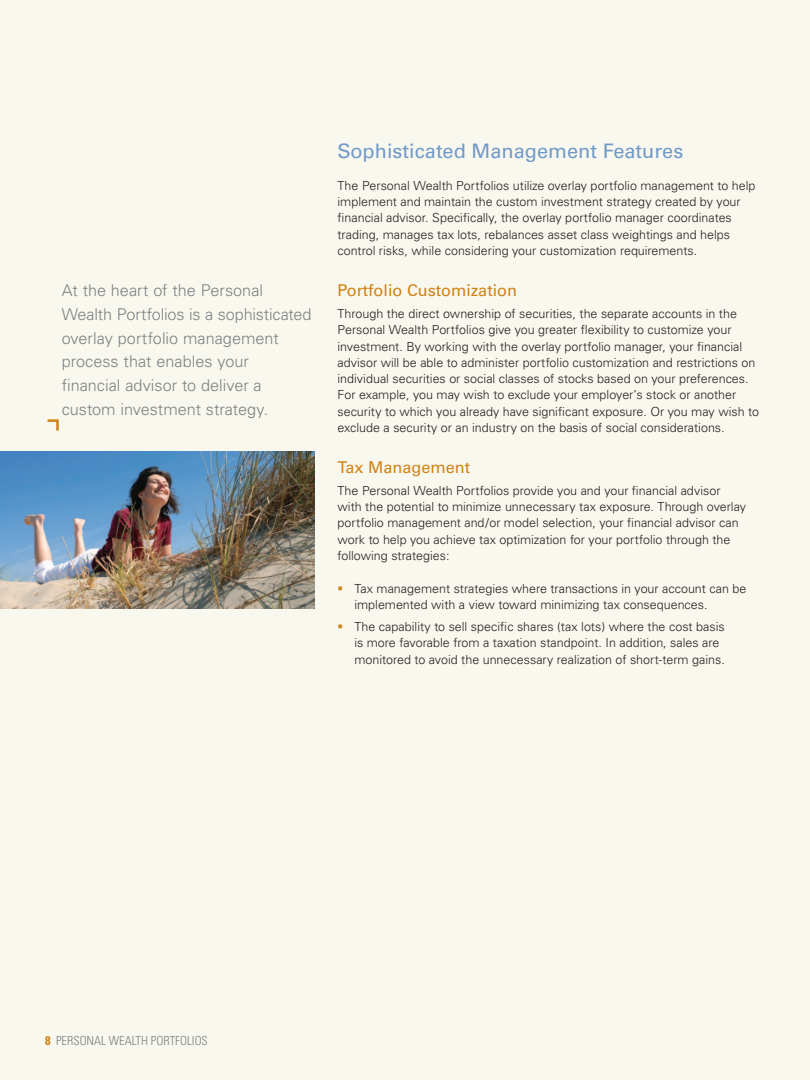
<style>
.page{position:relative;width:810px;height:1080px;background:#f9f8ef}
.page>*{position:absolute;margin:0;border:0;box-sizing:border-box;transform-origin:0 0}
.Headline{font:20px "Univers";color:#719ac7}
.t1{font:300 16.25px/23.8px "Univers";color:#808083}
.Subhead{font:16.25px "Univers";color:#d08315}
.Body_Copy{font:300 12.5px/16.2px "Univers";color:#231f20}
.Bullet_Level_1{font:300 12.5px/16.2px "Univers";color:#231f20}
.t2{font:300 condensed 12.5px "Univers";color:#808083}
.s1{font-weight:700;color:#d08315}
</style>
<div class="page">
<img style="left:0;top:451px;width:315px;height:158px">
<svg style="left:47px;top:419px;width:12px;height:12px"></svg>
<p class="t1" style="left:62px;top:278px;width:251px">At the heart of the Personal<br>Wealth Portfolios is a sophisticated overlay portfolio management process that enables your financial advisor to deliver a custom investment strategy.</p>
<p class="Headline" style="left:338px;top:139px;width:347px">Sophisticated Management Features</p>
<p class="Body_Copy" style="left:338px;top:177px;width:420px">The Personal Wealth Portfolios utilize overlay portfolio management to help implement and maintain the custom investment strategy created by your financial advisor. Specifically, the overlay portfolio manager coordinates trading, manages tax lots, rebalances asset class weightings and helps control risks, while considering your customization requirements.</p>
<p class="Subhead" style="left:338px;top:281px;width:181px">Portfolio Customization</p>
<p class="Body_Copy" style="left:338px;top:305px;width:423px">Through the direct ownership of securities, the separate accounts in the Personal Wealth Portfolios give you greater flexibility to customize your investment. By working with the overlay portfolio manager, your financial advisor will be able to administer portfolio customization and restrictions on individual securities or social classes of stocks based on your preferences.<br>For example, you may wish to exclude your employer’s stock or another security to which you already have significant exposure. Or you may wish to exclude a security or an industry on the basis of social considerations.</p>
<p class="Subhead" style="left:338px;top:458px;width:134px">Tax Management</p>
<p class="Body_Copy" style="left:338px;top:482px;width:410px">The Personal Wealth Portfolios provide you and your financial advisor with the potential to minimize unnecessary tax exposure. Through overlay portfolio management and/or model selection, your financial advisor can work to help you achieve tax optimization for your portfolio through the following strategies:</p>
<p class="Bullet_Level_1" style="left:354px;top:580px;width:394px">Tax management strategies where transactions in your account can be implemented with a view toward minimizing tax consequences.</p>
<p class="Bullet_Level_1" style="left:354px;top:619px;width:372px">The capability to sell specific shares (tax lots) where the cost basis is more favorable from a taxation standpoint. In addition, sales are monitored to avoid the unnecessary realization of short-term gains.</p>
<p class="t2" style="left:45px;top:1033px;width:164px"><span class="s1">8</span> PERSONAL WEALTH PORTFOLIOS</p>
</div>
